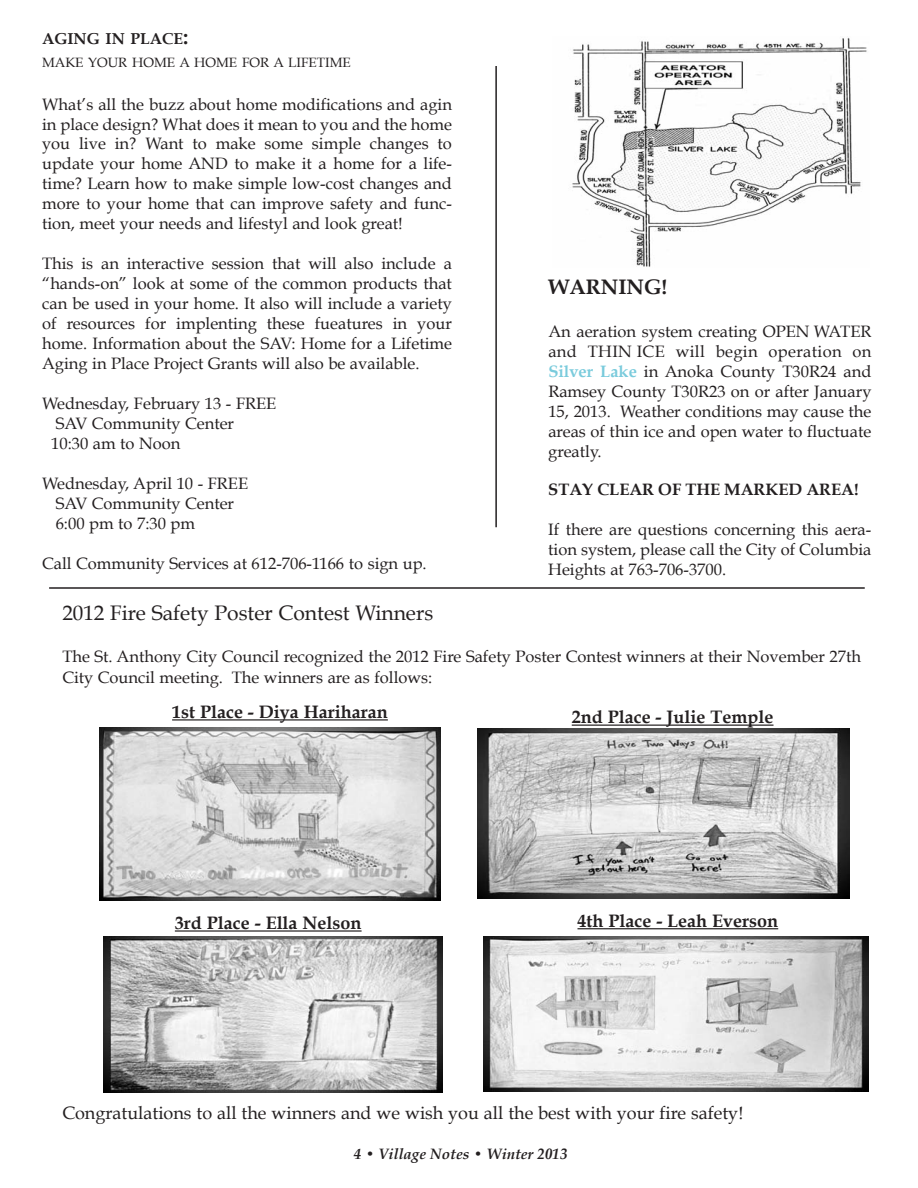
<style>
.page{position:relative;width:918px;height:1188px;background:#fff}
.page>*{position:absolute;margin:0;border:0;box-sizing:border-box;transform-origin:0 0}
.t1{font:21px "Book Antiqua";color:#231f20}
.t2{font:700 21px "Book Antiqua";color:#231f20}
.t3{font:700 18px "Book Antiqua";color:#231f20}
.t4{font:18px "Book Antiqua";color:#231f20}
.t5{font:16.5px/20px "Book Antiqua";color:#231f20;text-align:justify}
.t6{font:700 16.5px "Book Antiqua";color:#231f20}
.t7{font:700 15.75px "Book Antiqua";color:#231f20}
.t8{font:italic 700 15px "Book Antiqua";color:#231f20}
.t9{font:13.5px "Book Antiqua";color:#231f20}
.s1{font-size:21px}
.s2{font-weight:700;color:#7acbdc}
</style>
<div class="page">
<hr style="left:175px;top:930px;width:187px;height:2px;background:#231f20">
<hr style="left:578px;top:928px;width:200px;height:1px;background:#231f20">
<img style="left:100px;top:728px;width:340px;height:173px">
<img style="left:478px;top:729px;width:372px;height:170px">
<img style="left:103px;top:937px;width:340px;height:156px">
<hr style="left:172px;top:719px;width:216px;height:2px;background:#231f20">
<hr style="left:572px;top:725px;width:202px;height:1px;background:#231f20">
<img style="left:484px;top:936px;width:384px;height:155px">
<img style="left:572px;top:37px;width:295px;height:230px">
<hr style="left:49px;top:587px;width:816px;height:2px;background:#231f20">
<hr style="left:495px;top:66px;width:2px;height:461px;background:#231f20">
<p class="t7" style="left:42px;top:29px;width:148px">aGiNG iN Place<span class="s1">:</span></p>
<p class="t9" style="left:42px;top:55px;width:310px">MAKE YOUR HOME A HOME FOR A LIFETIME</p>
<p class="t5" style="left:42px;top:94px;width:411px">What’s all the buzz about home modifications and agin in place design? What does it mean to you and the home you live in? Want to make some simple changes to update your home AND to make it a home for a life&shy;time? Learn how to make simple low-cost changes and more to your home that can improve safety and func&shy;tion, meet your needs and lifestyl and look great!</p>
<p class="t5" style="left:42px;top:254px;width:411px">This is an interactive session that will also include a “hands-on” look at some of the common products that can be used in your home. It also will include a variety of resources for implenting these fueatures in your home. Information about the SAV: Home for a Lifetime Aging in Place Project Grants will also be available.</p>
<p class="t5" style="left:51px;top:394px;width:227px;text-align:left;text-indent:-9px">Wednesday, February 13 - FREE<br>SAV Community Center<br>10:30 am to Noon</p>
<p class="t5" style="left:56px;top:474px;width:194px;text-align:left;text-indent:-14px">Wednesday, April 10 - FREE<br>SAV Community Center<br>6:00 pm to 7:30 pm</p>
<p class="t5" style="left:42px;top:554px;width:386px">Call Community Services at 612-706-1166 to sign up.</p>
<p class="t2" style="left:548px;top:274px;width:120px">warNiNG!</p>
<p class="t5" style="left:548px;top:322px;width:325px">An aeration system creating OPEN WATER and THIN ICE will begin operation on <span class="s2">silver lake</span> in Anoka County T30R24 and Ramsey County T30R23 on or after January 15, 2013. Weather conditions may cause the areas of thin ice and open water to fluctuate greatly.</p>
<p class="t6" style="left:548px;top:480px;width:312px">stay clear of tHe Marked area!</p>
<p class="t5" style="left:548px;top:520px;width:325px">If there are questions concerning this aera&shy;tion system, please call the City of Columbia Heights at 763-706-3700.</p>
<p class="t1" style="left:62px;top:600px;width:372px">2012 Fire Safety Poster Contest Winners</p>
<p class="t5" style="left:62px;top:646px;width:800px;line-height:21.5px">The St. Anthony City Council recognized the 2012 Fire Safety Poster Contest winners at their November 27th<br>City Council meeting. The winners are as follows:</p>
<p class="t3" style="left:172px;top:702px;width:217px">1st Place - diya Hariharan</p>
<p class="t3" style="left:572px;top:707px;width:203px">2nd Place - Julie temple</p>
<p class="t3" style="left:175px;top:913px;width:188px">3rd Place - ella Nelson</p>
<p class="t3" style="left:578px;top:910px;width:202px">4th Place - leah everson</p>
<p class="t4" style="left:62px;top:1102px;width:682px">Congratulations to all the winners and we wish you all the best with your fire safety!</p>
<p class="t8" style="left:354px;top:1146px;width:215px">4 • Village Notes • Winter 2013</p>
</div>
